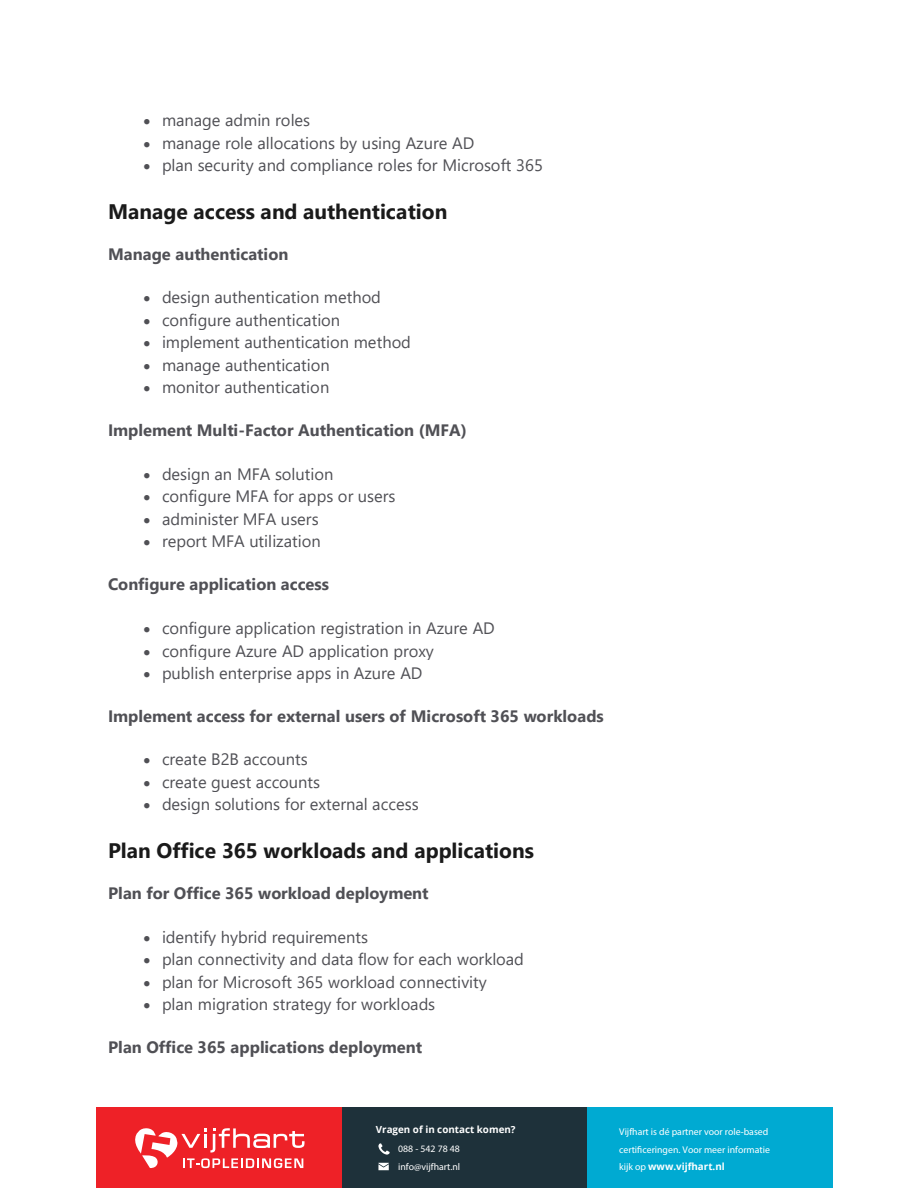
<style>
.page{position:relative;width:918px;height:1188px;background:#fff}
.page>*{position:absolute;margin:0;border:0;box-sizing:border-box;transform-origin:0 0}
.t1{font:700 21px "Segoe UI";color:#1a1a1a}
.t2{font:16.5px "Segoe UI";color:#505055}
.t3{font:700 16.5px "Segoe UI";color:#505055}
.t4{font:9.75px/17.5px "Myriad Pro";color:#fff}
.t5{font:700 9.75px "Open Sans";color:#fff}
.s1{font-family:"Myriad Pro";font-weight:400}
</style>
<div class="page">
<div style="left:97px;top:1107px;width:245px;height:81px;background:#ee2127"></div>
<div style="left:342px;top:1107px;width:245px;height:81px;background:#1e313a"></div>
<div style="left:587px;top:1107px;width:246px;height:81px;background:#00aad2"></div>
<svg style="left:378px;top:1163px;width:11px;height:7px"></svg>
<svg style="left:378px;top:1143px;width:12px;height:12px"></svg>
<svg style="left:135px;top:1128px;width:170px;height:40px"></svg>
<p class="t2" style="left:143px;top:105px;width:168px">• manage admin roles</p>
<p class="t2" style="left:143px;top:127px;width:332px">• manage role allocations by using Azure AD</p>
<p class="t2" style="left:143px;top:150px;width:401px">• plan security and compliance roles for Microsoft 365</p>
<p class="t1" style="left:108px;top:192px;width:341px">Manage access and authentication</p>
<p class="t3" style="left:108px;top:238px;width:182px">Manage authentication</p>
<p class="t2" style="left:143px;top:282px;width:239px">• design authentication method</p>
<p class="t2" style="left:143px;top:304px;width:198px">• configure authentication</p>
<p class="t2" style="left:143px;top:327px;width:269px">• implement authentication method</p>
<p class="t2" style="left:143px;top:349px;width:188px">• manage authentication</p>
<p class="t2" style="left:143px;top:372px;width:187px">• monitor authentication</p>
<p class="t3" style="left:108px;top:415px;width:361px">Implement Multi-Factor Authentication (MFA)</p>
<p class="t2" style="left:143px;top:458px;width:192px">• design an MFA solution</p>
<p class="t2" style="left:143px;top:481px;width:254px">• configure MFA for apps or users</p>
<p class="t2" style="left:143px;top:503px;width:177px">• administer MFA users</p>
<p class="t2" style="left:143px;top:526px;width:179px">• report MFA utilization</p>
<p class="t3" style="left:108px;top:569px;width:222px">Configure application access</p>
<p class="t2" style="left:143px;top:613px;width:353px">• configure application registration in Azure AD</p>
<p class="t2" style="left:143px;top:635px;width:292px">• configure Azure AD application proxy</p>
<p class="t2" style="left:143px;top:658px;width:280px">• publish enterprise apps in Azure AD</p>
<p class="t3" style="left:108px;top:701px;width:497px">Implement access for external users of Microsoft 365 workloads</p>
<p class="t2" style="left:143px;top:744px;width:166px">• create B2B accounts</p>
<p class="t2" style="left:143px;top:767px;width:178px">• create guest accounts</p>
<p class="t2" style="left:143px;top:789px;width:277px">• design solutions for external access</p>
<p class="t1" style="left:108px;top:831px;width:427px">Plan Office 365 workloads and applications</p>
<p class="t3" style="left:108px;top:878px;width:322px">Plan for Office 365 workload deployment</p>
<p class="t2" style="left:143px;top:921px;width:226px">• identify hybrid requirements</p>
<p class="t2" style="left:143px;top:944px;width:382px">• plan connectivity and data flow for each workload</p>
<p class="t2" style="left:143px;top:966px;width:345px">• plan for Microsoft 365 workload connectivity</p>
<p class="t2" style="left:143px;top:989px;width:293px">• plan migration strategy for workloads</p>
<p class="t3" style="left:108px;top:1032px;width:316px">Plan Office 365 applications deployment</p>
<p class="t5" style="left:376px;top:1123px;width:141px">Vragen of in contact komen?</p>
<p class="t4" style="left:398px;top:1140px;width:63px">088 - 542 78 48 info@vijfhart.nl</p>
<p class="t4" style="left:619px;top:1123px;width:152px">Vijfhart is dé partner voor role-based certificeringen. Voor meer informatie</p>
<p class="t5" style="left:619px;top:1160px;width:107px"><span class="s1">kijk op</span> www.vijfhart.nl</p>
</div>
